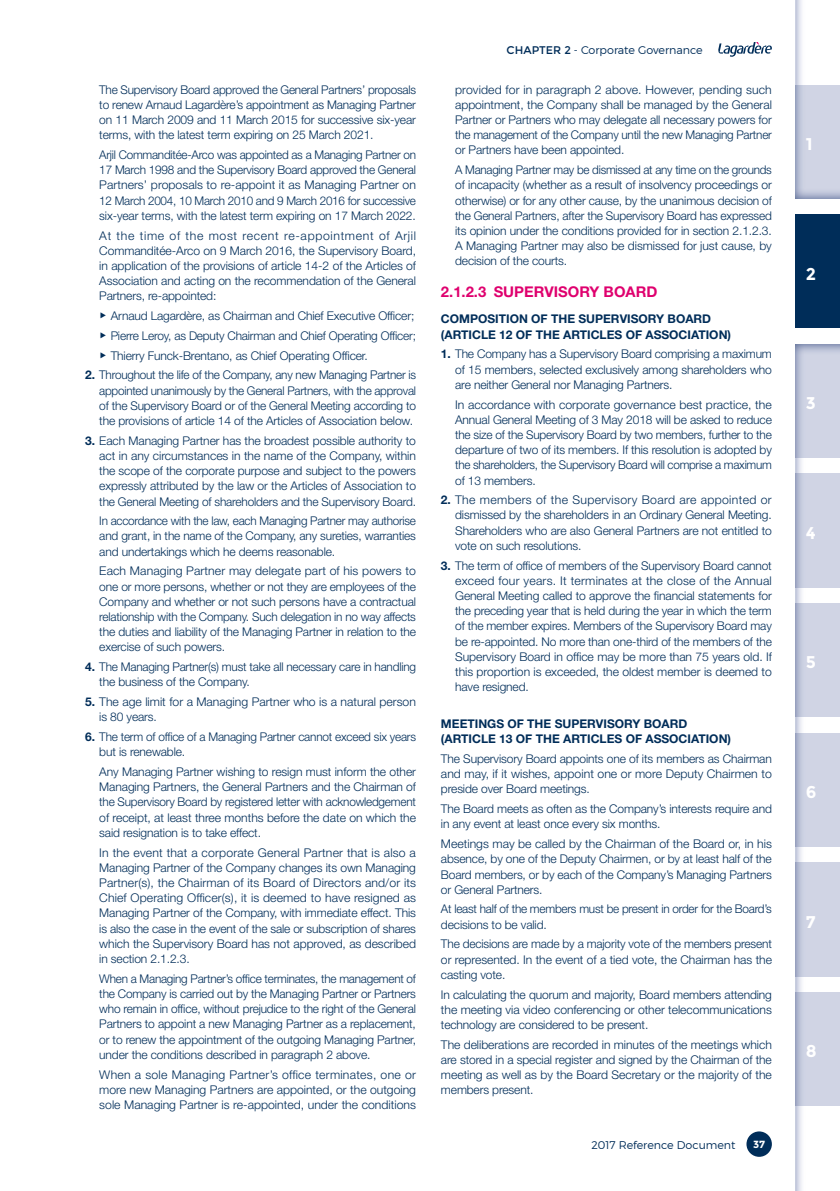
<style>
.page{position:relative;width:840px;height:1191px;background:#fff}
.page>*{position:absolute;margin:0;border:0;box-sizing:border-box;transform-origin:0 0}
.t1{font:700 17px "Montserrat";color:#fff}
.t2{font:700 14.8px "Helvetica Neue LT Std";color:#df006e}
.t3{font:300 12px/15.2px "Helvetica Neue LT Std";letter-spacing:-.01em;color:#002d59;text-align:justify}
.t4{font:700 12px/15.2px "Helvetica Neue LT Std";color:#002d59}
.t5{font:300 11.2px "Montserrat";color:#002d59}
.t6{font:700 10.4px "Montserrat";color:#fff}
.s1{font-weight:700}
.s2{font-weight:400}
</style>
<div class="page">
<div style="left:746px;top:1131px;width:25px;height:25px;background:#002d59;border-radius:50%"></div>
<svg style="left:718px;top:42px;width:53px;height:15px"></svg>
<div style="left:794px;top:215px;width:45px;height:113px;background:#002d59"></div>
<img style="left:795px;top:344px;width:44px;height:847px">
<img style="left:795px;top:474px;width:44px;height:113px">
<img style="left:795px;top:603px;width:44px;height:114px">
<img style="left:795px;top:733px;width:44px;height:113px">
<img style="left:795px;top:862px;width:44px;height:114px">
<img style="left:795px;top:992px;width:44px;height:113px">
<img style="left:795px;top:0;width:7px;height:85px">
<img style="left:795px;top:85px;width:44px;height:113px">
<p class="t3" style="left:99px;top:83px;width:318px">The Supervisory Board approved the General Partners’ proposals to renew Arnaud Lagardère’s appointment as Managing Partner on 11 March 2009 and 11 March 2015 for successive six-year terms, with the latest term expiring on 25 March 2021.</p>
<p class="t3" style="left:99px;top:148px;width:318px">Arjil Commanditée-Arco was appointed as a Managing Partner on 17 March 1998 and the Supervisory Board approved the General Partners’ proposals to re-appoint it as Managing Partner on 12 March 2004, 10 March 2010 and 9 March 2016 for successive six-year terms, with the latest term expiring on 17 March 2022.</p>
<p class="t3" style="left:99px;top:229px;width:318px">At the time of the most recent re-appointment of Arjil Commanditée-Arco on 9 March 2016, the Supervisory Board, in application of the provisions of article 14-2 of the Articles of Association and acting on the recommendation of the General Partners, re-appointed:</p>
<p class="t3" style="left:111px;top:307px;width:307px;line-height:19.8px;text-align:left">Arnaud Lagardère, as Chairman and Chief Executive Officer;<br>Pierre Leroy, as Deputy Chairman and Chief Operating Officer;<br>Thierry Funck-Brentano, as Chief Operating Officer.</p>
<p class="t3" style="left:99px;top:369px;width:318px;text-indent:-14px"><span class="s1">2.</span> Throughout the life of the Company, any new Managing Partner is appointed unanimously by the General Partners, with the approval of the Supervisory Board or of the General Meeting according to the provisions of article 14 of the Articles of Association below.</p>
<p class="t3" style="left:99px;top:434px;width:318px;text-indent:-14px"><span class="s1">3.</span> Each Managing Partner has the broadest possible authority to act in any circumstances in the name of the Company, within the scope of the corporate purpose and subject to the powers expressly attributed by the law or the Articles of Association to the General Meeting of shareholders and the Supervisory Board.</p>
<p class="t3" style="left:99px;top:514px;width:318px">In accordance with the law, each Managing Partner may authorise and grant, in the name of the Company, any sureties, warranties and undertakings which he deems reasonable.</p>
<p class="t3" style="left:99px;top:565px;width:318px">Each Managing Partner may delegate part of his powers to one or more persons, whether or not they are employees of the Company and whether or not such persons have a contractual relationship with the Company. Such delegation in no way affects the duties and liability of the Managing Partner in relation to the exercise of such powers.</p>
<p class="t3" style="left:99px;top:660px;width:318px;text-indent:-14px"><span class="s1">4.</span> The Managing Partner(s) must take all necessary care in handling the business of the Company.</p>
<p class="t3" style="left:99px;top:695px;width:318px;text-indent:-14px"><span class="s1">5.</span> The age limit for a Managing Partner who is a natural person is 80 years.</p>
<p class="t3" style="left:99px;top:730px;width:318px;text-indent:-14px"><span class="s1">6.</span> The term of office of a Managing Partner cannot exceed six years but is renewable.</p>
<p class="t3" style="left:99px;top:765px;width:318px">Any Managing Partner wishing to resign must inform the other Managing Partners, the General Partners and the Chairman of the Supervisory Board by registered letter with acknowledgement of receipt, at least three months before the date on which the said resignation is to take effect.</p>
<p class="t3" style="left:99px;top:846px;width:318px">In the event that a corporate General Partner that is also a Managing Partner of the Company changes its own Managing Partner(s), the Chairman of its Board of Directors and/or its Chief Operating Officer(s), it is deemed to have resigned as Managing Partner of the Company, with immediate effect. This is also the case in the event of the sale or subscription of shares which the Supervisory Board has not approved, as described in section 2.1.2.3.</p>
<p class="t3" style="left:99px;top:972px;width:318px">When a Managing Partner’s office terminates, the management of the Company is carried out by the Managing Partner or Partners who remain in office, without prejudice to the right of the General Partners to appoint a new Managing Partner as a replacement, or to renew the appointment of the outgoing Managing Partner, under the conditions described in paragraph 2 above.</p>
<p class="t3" style="left:99px;top:1068px;width:318px">When a sole Managing Partner’s office terminates, one or more new Managing Partners are appointed, or the outgoing sole Managing Partner is re-appointed, under the conditions</p>
<p class="t5" style="left:506px;top:42px;width:197px"><span class="s2">CHAPTER 2</span> - Corporate Governance</p>
<p class="t3" style="left:455px;top:83px;width:318px">provided for in paragraph 2 above. However, pending such appointment, the Company shall be managed by the General Partner or Partners who may delegate all necessary powers for the management of the Company until the new Managing Partner or Partners have been appointed.</p>
<p class="t3" style="left:455px;top:163px;width:318px">A Managing Partner may be dismissed at any time on the grounds of incapacity (whether as a result of insolvency proceedings or otherwise) or for any other cause, by the unanimous decision of the General Partners, after the Supervisory Board has expressed its opinion under the conditions provided for in section 2.1.2.3.<br>A Managing Partner may also be dismissed for just cause, by decision of the courts.</p>
<p class="t2" style="left:441px;top:286px;width:218px">2.1.2.3 SUPERVISORY BOARD</p>
<p class="t4" style="left:441px;top:313px;width:291px">COMPOSITION OF THE SUPERVISORY BOARD (ARTICLE 12 OF THE ARTICLES OF ASSOCIATION)</p>
<p class="t3" style="left:455px;top:348px;width:318px;text-indent:-14px"><span class="s1">1.</span> The Company has a Supervisory Board comprising a maximum of 15 members, selected exclusively among shareholders who are neither General nor Managing Partners.</p>
<p class="t3" style="left:455px;top:398px;width:318px">In accordance with corporate governance best practice, the Annual General Meeting of 3 May 2018 will be asked to reduce the size of the Supervisory Board by two members, further to the departure of two of its members. If this resolution is adopted by the shareholders, the Supervisory Board will comprise a maximum of 13 members.</p>
<p class="t3" style="left:455px;top:493px;width:318px;text-indent:-14px"><span class="s1">2.</span> The members of the Supervisory Board are appointed or dismissed by the shareholders in an Ordinary General Meeting.<br>Shareholders who are also General Partners are not entitled to vote on such resolutions.</p>
<p class="t3" style="left:455px;top:559px;width:318px;text-indent:-14px"><span class="s1">3.</span> The term of office of members of the Supervisory Board cannot exceed four years. It terminates at the close of the Annual General Meeting called to approve the financial statements for the preceding year that is held during the year in which the term of the member expires. Members of the Supervisory Board may be re-appointed. No more than one-third of the members of the Supervisory Board in office may be more than 75 years old. If this proportion is exceeded, the oldest member is deemed to have resigned.</p>
<p class="t4" style="left:441px;top:717px;width:291px">MEETINGS OF THE SUPERVISORY BOARD (ARTICLE 13 OF THE ARTICLES OF ASSOCIATION)</p>
<p class="t3" style="left:441px;top:752px;width:332px">The Supervisory Board appoints one of its members as Chairman and may, if it wishes, appoint one or more Deputy Chairmen to preside over Board meetings.</p>
<p class="t3" style="left:441px;top:802px;width:332px">The Board meets as often as the Company’s interests require and in any event at least once every six months.</p>
<p class="t3" style="left:441px;top:837px;width:332px">Meetings may be called by the Chairman of the Board or, in his absence, by one of the Deputy Chairmen, or by at least half of the Board members, or by each of the Company’s Managing Partners or General Partners.</p>
<p class="t3" style="left:441px;top:902px;width:332px">At least half of the members must be present in order for the Board’s decisions to be valid.</p>
<p class="t3" style="left:441px;top:937px;width:332px">The decisions are made by a majority vote of the members present or represented. In the event of a tied vote, the Chairman has the casting vote.</p>
<p class="t3" style="left:441px;top:988px;width:332px">In calculating the quorum and majority, Board members attending the meeting via video conferencing or other telecommunications technology are considered to be present.</p>
<p class="t3" style="left:441px;top:1038px;width:332px">The deliberations are recorded in minutes of the meetings which are stored in a special register and signed by the Chairman of the meeting as well as by the Board Secretary or the majority of the members present.</p>
<p class="t5" style="left:591px;top:1137px;width:146px">2017 Reference Document</p>
<p class="t6" style="left:752px;top:1137px;width:14px">37</p>
<h1 class="t1" style="left:805px;top:134px;width:8px">1</h1>
<h1 class="t1" style="left:805px;top:263px;width:12px">2</h1>
<h1 class="t1" style="left:805px;top:393px;width:12px">3</h1>
<h1 class="t1" style="left:805px;top:522px;width:11px">4</h1>
<h1 class="t1" style="left:805px;top:652px;width:12px">5</h1>
<h1 class="t1" style="left:805px;top:781px;width:12px">6</h1>
<h1 class="t1" style="left:805px;top:911px;width:11px">7</h1>
<h1 class="t1" style="left:805px;top:1040px;width:12px">8</h1>
</div>
